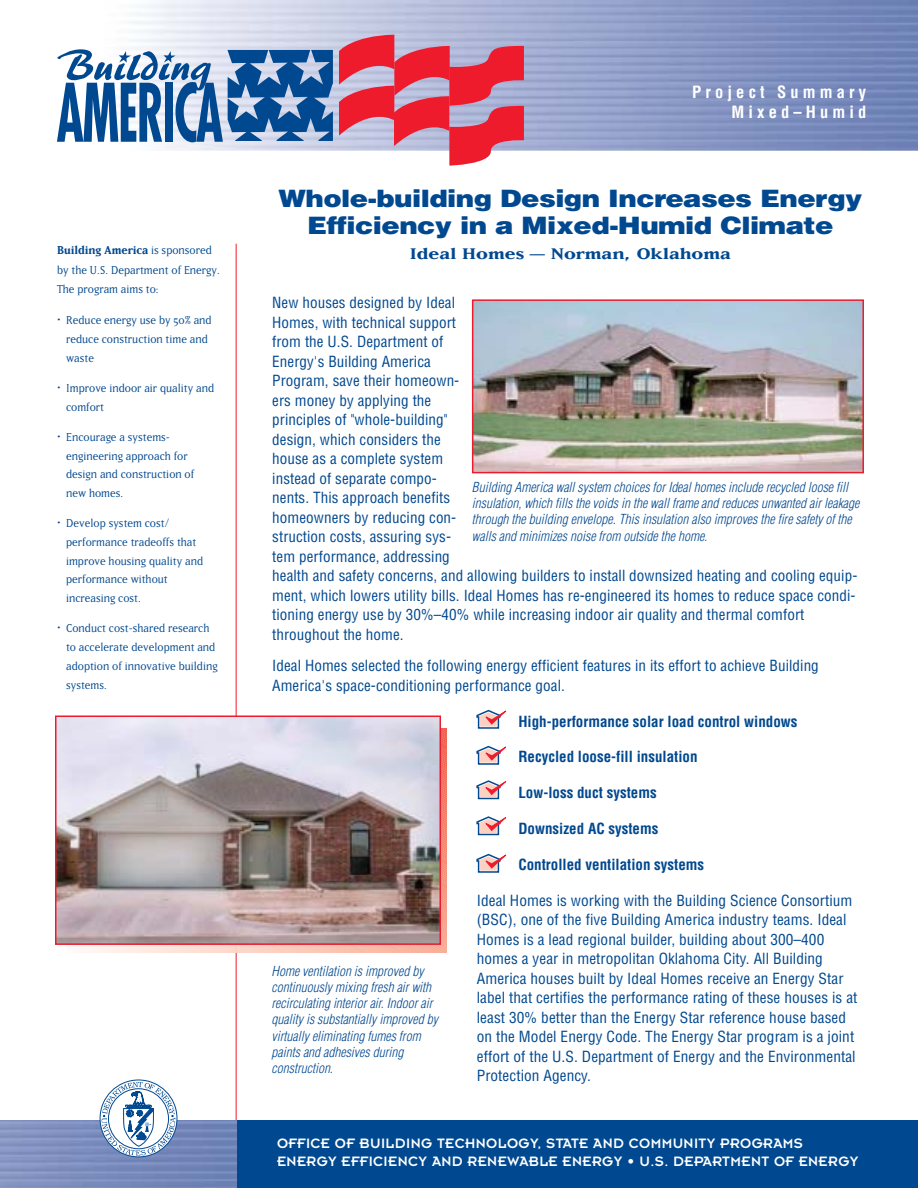
<style>
.page{position:relative;width:918px;height:1188px;background:#fff}
.page>*{position:absolute;margin:0;border:0;box-sizing:border-box;transform-origin:0 0}
.t1{font:900 24px/27px "Helvetica";letter-spacing:-.02em;color:#00488f;text-align:center;scale:1.15 1}
.t2{font:700 18px "Matrix";color:#00488f;scale:1.3 1}
.t3{font:700 condensed 16.5px/19.5px "Helvetica";letter-spacing:.25em;color:#fff;text-align:right}
.t4{font:condensed 15px/19.5px "Helvetica";letter-spacing:.005em;color:#00488f}
.t5{font:700 condensed 15px "Helvetica";color:#00488f}
.t6{font:15px/18px "Insignia";letter-spacing:.025em;color:#fff}
.t7{font:italic 300 condensed 13.5px/16.2px "Helvetica";color:#00488f}
.t8{font:13.5px/18.8px "Matrix";color:#00488f}
.s1{font-weight:700}
</style>
<div class="page">
<hr style="left:236px;top:244px;width:1px;height:881px;background:#ee1b2d">
<img style="left:129px;top:0;width:789px;height:151px">
<svg style="left:57px;top:49px;width:276px;height:93px"></svg>
<svg style="left:339px;top:35px;width:185px;height:131px;background:#d97085"></svg>
<div style="left:236px;top:1120px;width:682px;height:68px;background:#00488f"></div>
<img style="left:0;top:1120px;width:236px;height:68px">
<svg style="left:102px;top:1082px;width:73px;height:74px"></svg>
<svg style="left:73px;top:728px;width:373px;height:225px;background:#f9beaf"></svg>
<img style="left:58px;top:719px;width:380px;height:223px">
<div style="left:55px;top:716px;width:386px;height:229px;border:2px solid #ee1b2d"></div>
<svg style="left:476px;top:709px;width:31px;height:20px"></svg>
<svg style="left:476px;top:745px;width:31px;height:20px"></svg>
<svg style="left:476px;top:780px;width:31px;height:20px"></svg>
<svg style="left:476px;top:816px;width:31px;height:20px"></svg>
<svg style="left:476px;top:853px;width:31px;height:20px"></svg>
<img style="left:475px;top:302px;width:386px;height:168px">
<div style="left:472px;top:299px;width:392px;height:174px;border:2px solid #ee1b2d"></div>
<p class="t8" style="left:57px;top:242px;width:164px;line-height:19.5px"><span class="s1">Building America</span> is sponsored by the U.S. Department of Energy.<br>The program aims to:</p>
<p class="t8" style="left:66px;top:312px;width:147px;text-indent:-9px">• Reduce energy use by 50% and reduce construction time and waste</p>
<p class="t8" style="left:66px;top:380px;width:150px;text-indent:-9px">• Improve indoor air quality and comfort</p>
<p class="t8" style="left:66px;top:428px;width:130px;text-indent:-9px">• Encourage a systems&shy;engineering approach for design and construction of new homes.</p>
<p class="t8" style="left:66px;top:515px;width:139px;text-indent:-9px">• Develop system cost/ performance tradeoffs that improve housing quality and performance without increasing cost.</p>
<p class="t8" style="left:66px;top:620px;width:153px;text-indent:-9px">• Conduct cost-shared research to accelerate development and adoption of innovative building systems.</p>
<p class="t3" style="left:692px;top:84px;width:175px">Project Summary<br>Mixed–Humid</p>
<h1 class="t1" style="left:279px;top:187px;width:509px">Whole-building Design Increases Energy<br>Efficiency in a Mixed-Humid Climate</h1>
<p class="t2" style="left:410px;top:248px;width:248px">Ideal Homes – Norman, Oklahoma</p>
<p class="t4" style="left:272px;top:294px;width:587px">New houses designed by Ideal<br>Homes, with technical support<br>from the U.S. Department of<br>Energy's Building America<br>Program, save their homeown-<br>ers money by applying the<br>principles of "whole-building"<br>design, which considers the<br>house as a complete system<br>instead of separate compo-<br>nents. This approach benefits<br>homeowners by reducing con-<br>struction costs, assuring sys-<br>tem performance, addressing<br>health and safety concerns, and allowing builders to install downsized heating and cooling equip&shy;ment, which lowers utility bills. Ideal Homes has re-engineered its homes to reduce space condi&shy;tioning energy use by 30%–40% while increasing indoor air quality and thermal comfort throughout the home.</p>
<p class="t4" style="left:272px;top:657px;width:548px">Ideal Homes selected the following energy efficient features in its effort to achieve Building<br>America's space-conditioning performance goal.</p>
<p class="t5" style="left:518px;top:715px;width:281px">High-performance solar load control windows</p>
<p class="t5" style="left:518px;top:751px;width:181px">Recycled loose-fill insulation</p>
<p class="t5" style="left:518px;top:787px;width:140px">Low-loss duct systems</p>
<p class="t5" style="left:518px;top:823px;width:141px">Downsized AC systems</p>
<p class="t5" style="left:518px;top:859px;width:187px">Controlled ventilation systems</p>
<p class="t4" style="left:477px;top:892px;width:382px">Ideal Homes is working with the Building Science Consortium (BSC), one of the five Building America industry teams. Ideal Homes is a lead regional builder, building about 300–400 homes a year in metropolitan Oklahoma City. All Building America houses built by Ideal Homes receive an Energy Star label that certifies the performance rating of these houses is at least 30% better than the Energy Star reference house based on the Model Energy Code. The Energy Star program is a joint effort of the U.S. Department of Energy and the Environmental Protection Agency.</p>
<p class="t7" style="left:472px;top:480px;width:389px">Building America wall system choices for Ideal homes include recycled loose fill insulation, which fills the voids in the wall frame and reduces unwanted air leakage through the building envelope. This insulation also improves the fire safety of the walls and minimizes noise from outside the home.</p>
<p class="t7" style="left:272px;top:964px;width:168px">Home ventilation is improved by continuously mixing fresh air with recirculating interior air. Indoor air quality is substantially improved by virtually eliminating fumes from paints and adhesives during construction.</p>
<p class="t6" style="left:277px;top:1136px;width:583px">OFFICE OF BUILDING TECHNOLOGY, STATE AND COMMUNITY PROGRAMS<br>ENERGY EFFICIENCY AND RENEWABLE ENERGY • U.S. DEPARTMENT OF ENERGY</p>
</div>
